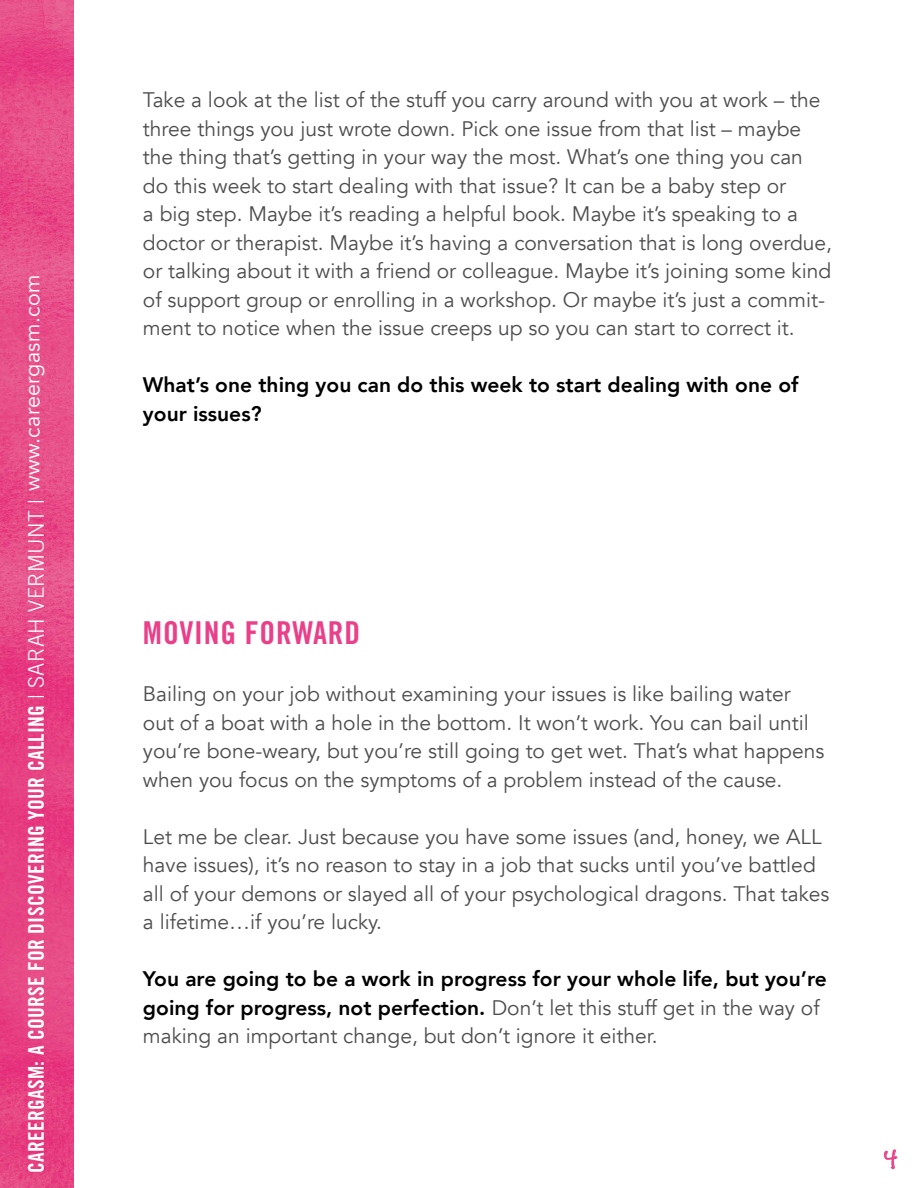
<style>
.page{position:relative;width:918px;height:1188px;background:#fff}
.page>*{position:absolute;margin:0;border:0;box-sizing:border-box;transform-origin:0 0}
.t1{font:31.5px "Trade Gothic LT Bold Cond Twenty";letter-spacing:.025em;color:#ea3f89}
.t2{font:27px "Coral";color:#ea3f89}
.t3{font:21.6px "Trade Gothic LT Bold Cond Twenty";letter-spacing:.015em;color:#fff}
.t4{font:21.6px "Avenir";letter-spacing:.015em;color:#fff}
.t5{font:21px/28.5px "Avenir";color:#4d4d4f}
.t6{font:800 21px/28.5px "Avenir";color:#000}
.s1{font-family:"Trade Gothic LT";font-weight:300}
.s2{font-weight:400;color:#4d4d4f}
</style>
<div class="page">
<svg style="left:884px;top:1149px;width:13px;height:20px"></svg>
<img style="left:0;top:0;width:74px;height:1188px">
<p class="t4" style="left:19px;top:490px;width:217px;rotate:-90deg">www.careergasm.com</p>
<p class="t3" style="left:23px;top:1173px;width:676px;rotate:-90deg">CAREERGASM: A COURSE FOR DISCOVERING YOUR CALLING <span class="s1">| SARAH VERMUNT |</span></p>
<p class="t5" style="left:143px;top:86px;width:691px">Take a look at the list of the stuff you carry around with you at work – the three things you just wrote down. Pick one issue from that list – maybe the thing that’s getting in your way the most. What’s one thing you can do this week to start dealing with that issue? It can be a baby step or<br>a big step. Maybe it’s reading a helpful book. Maybe it’s speaking to a doctor or therapist. Maybe it’s having a conversation that is long overdue, or talking about it with a friend or colleague. Maybe it’s joining some kind of support group or enrolling in a workshop. Or maybe it’s just a commit&shy;ment to notice when the issue creeps up so you can start to correct it.</p>
<p class="t6" style="left:143px;top:371px;width:657px">What’s one thing you can do this week to start dealing with one of your issues?</p>
<h1 class="t1" style="left:143px;top:614px;width:219px">MOVING FORWARD</h1>
<p class="t5" style="left:143px;top:680px;width:683px">Bailing on your job without examining your issues is like bailing water out of a boat with a hole in the bottom. It won’t work. You can bail until you’re bone-weary, but you’re still going to get wet. That’s what happens when you focus on the symptoms of a problem instead of the cause.</p>
<p class="t5" style="left:143px;top:823px;width:688px">Let me be clear. Just because you have some issues (and, honey, we ALL have issues), it’s no reason to stay in a job that sucks until you’ve battled all of your demons or slayed all of your psychological dragons. That takes a lifetime…if you’re lucky.</p>
<p class="t6" style="left:143px;top:965px;width:685px">You are going to be a work in progress for your whole life, but you’re going for progress, not perfection. <span class="s2">Don’t let this stuff get in the way of making an important change, but don’t ignore it either.</span></p>
<p class="t2" style="left:884px;top:1142px;width:16px">4</p>
</div>
